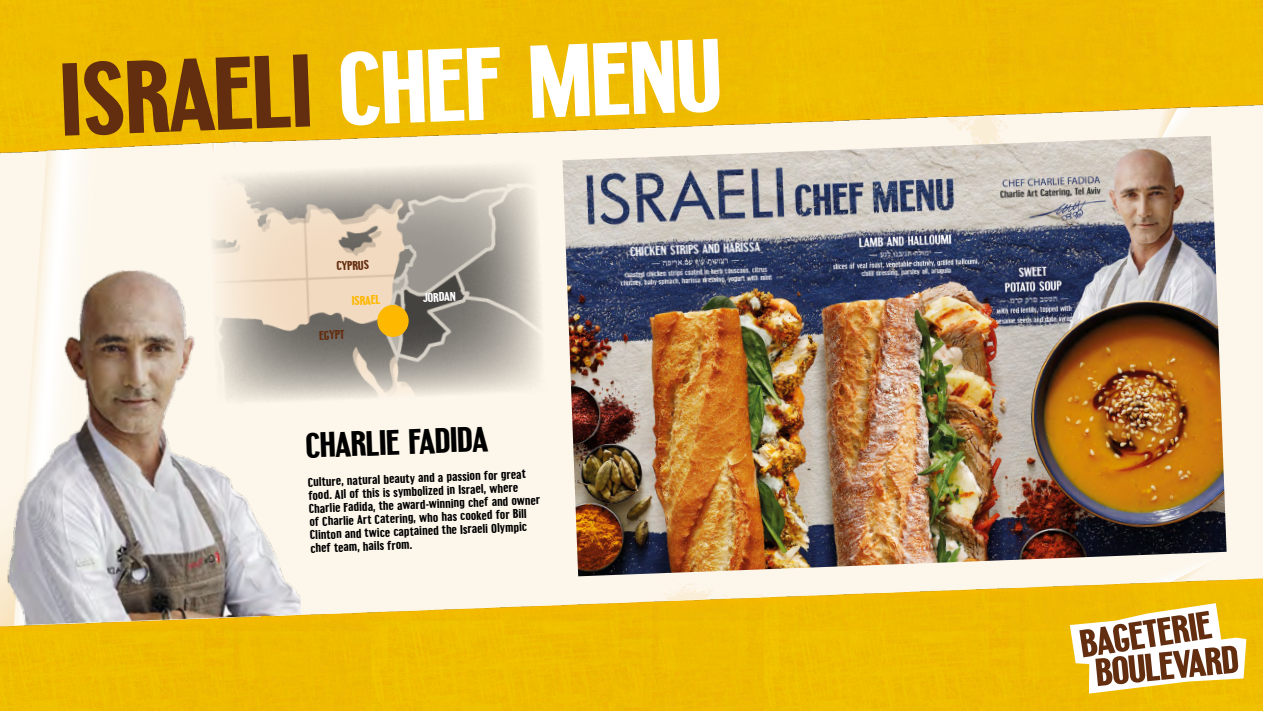
<style>
.page{position:relative;width:1263px;height:711px;background:#fff}
.page>*{position:absolute;margin:0;border:0;box-sizing:border-box;transform-origin:0 0}
.t1{font:700 96.15px "Boulevard betaone";color:#fff}
.t2{font:700 33px "Boulevard betaone";color:#000}
.t3{font:700 11.85px/13.2px "Boulevard betaone";color:#000}
.t4{font:700 11.85px "Boulevard betaone";color:#632d10}
.t5{font:700 11.85px "Boulevard betaone";color:#ffb800}
.t6{font:700 11.85px "Boulevard betaone";color:#fff}
.s1{color:#632d10}
</style>
<div class="page">
<div style="left:0;top:0;width:1263px;height:710px;background:#eebc00"></div>
<div style="left:0;top:91px;width:1263px;height:547px;background:#efbc00"></div>
<img style="left:0;top:104px;width:1263px;height:519px">
<img style="left:562px;top:136px;width:664px;height:440px">
<img style="left:192px;top:145px;width:371px;height:276px">
<img style="left:0;top:264px;width:301px;height:361px">
<div style="left:377px;top:305px;width:32px;height:31px;background:#ffb800;border-radius:50%"></div>
<svg style="left:1070px;top:602px;width:176px;height:91px"></svg>
<p class="t1" style="left:59px;top:39px;width:663px;rotate:-2deg"><span class="s1">ISRAELI</span> CHEF MENU</p>
<p class="t4" style="left:336px;top:258px;width:34px;rotate:-2deg">CYPRUS</p>
<p class="t5" style="left:352px;top:293px;width:30px;rotate:-2deg">ISRAEL</p>
<p class="t6" style="left:423px;top:290px;width:34px;rotate:-2deg">JORDAN</p>
<p class="t4" style="left:319px;top:328px;width:27px;rotate:-2deg">EGYPT</p>
<p class="t2" style="left:305px;top:424px;width:184px;rotate:-2deg">CHARLIE FADIDA</p>
<p class="t3" style="left:308px;top:474px;width:233px;rotate:-2deg">Culture, natural beauty and a passion for great food. All of this is symbolized in Israel, where Charlie Fadida, the award-winning chef and owner of Charlie Art Catering, who has cooked for Bill Clinton and twice captained the Israeli Olympic chef team, hails from.</p>
</div>
